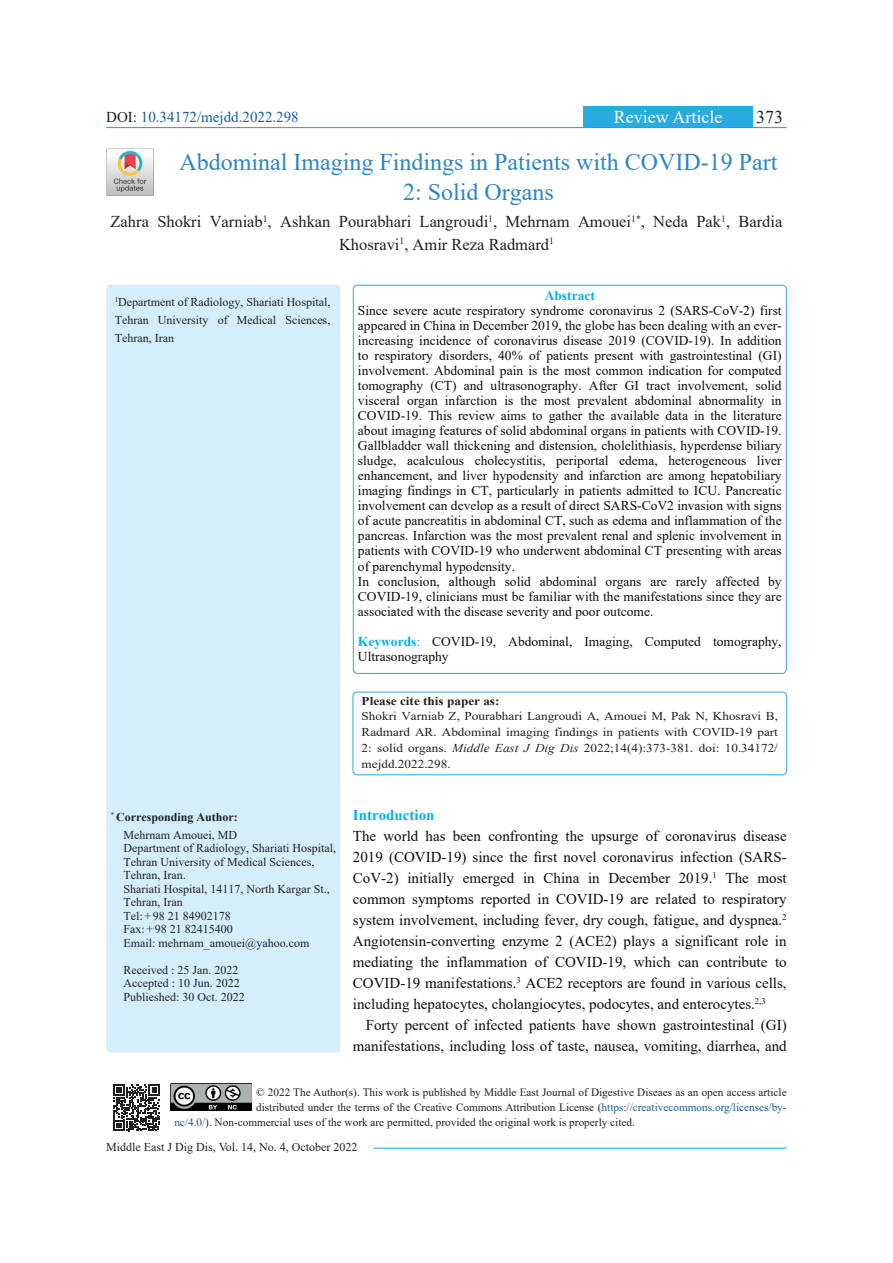
<style>
.page{position:relative;width:893px;height:1263px;background:#fff}
.page>*{position:absolute;margin:0;border:0;box-sizing:border-box;transform-origin:0 0}
.t1{font:24px/30px "Times New Roman";color:#2b85c6;text-align:center}
.t2{font:18px "Times New Roman";color:#fff}
.t3{font:18px "Times New Roman";color:#231f20}
.t4{font:16.5px/22.5px "Times New Roman";color:#231f20;text-align:center}
.t5{font:15px/21px "Times New Roman";color:#0d0d0d;text-align:justify}
.t6{font:15px "Times New Roman";color:#175d9e}
.t7{font:700 15px "Times New Roman";color:#00b0f0}
.t8{font:13.5px/15px "Times New Roman";color:#0d0d0d;text-align:justify}
.t9{font:700 13.5px "Times New Roman";color:#00aeef}
.t10{font:12px/13.5px "Times New Roman";color:#231f20}
.t11{font:12px/15.8px "Times New Roman";color:#231f20;text-align:justify;scale:1.1 1}
.t12{font:700 12px "Times New Roman";color:#231f20;scale:1.1 1}
.t13{font:700 12px "Times New Roman";color:#231f20}
.t14{font:11.25px "Times New Roman";color:#231f20}
.s1{color:#231f20}
.s2{font-weight:700;color:#00aeef}
.s3{color:#00aeef}
.s4{font-style:italic}
.s5{color:#175d9e}
</style>
<div class="page">
<hr style="left:373px;top:1148px;width:414px;height:1px;background:#00aeef">
<img style="left:170px;top:1083px;width:82px;height:28px">
<div style="left:584px;top:106px;width:169px;height:22px;background:#29abe2"></div>
<img style="left:106px;top:149px;width:47px;height:46px">
<svg style="left:113px;top:1084px;width:47px;height:47px"></svg>
<div style="left:106px;top:284px;width:234px;height:768px;background:#d4effb;border-radius:4px"></div>
<div style="left:353px;top:692px;width:434px;height:83px;border:1px solid #29abe2;border-radius:4px"></div>
<hr style="left:106px;top:127px;width:681px;height:1px;background:#00aeef">
<p class="t6" style="left:106px;top:107px;width:194px"><span class="s1">DOI:</span> 10.34172/mejdd.2022.298</p>
<p class="t2" style="left:614px;top:104px;width:110px">Review Article</p>
<p class="t1" style="left:179px;top:146px;width:600px">Abdominal Imaging Findings in Patients with COVID-19 Part<br>2: Solid Organs</p>
<p class="t4" style="left:111px;top:210px;width:673px">Zahra Shokri Varniab<sup>1</sup>, Ashkan Pourabhari Langroudi<sup>1</sup>, Mehrnam Amouei<sup>1*</sup>, Neda Pak<sup>1</sup>, Bardia<br>Khosravi<sup>1</sup>, Amir Reza Radmard<sup>1</sup></p>
<h2 class="t3" style="left:756px;top:104px;width:29px">373</h2>
<p class="t10" style="left:115px;top:293px;width:217px;line-height:18px;text-align:justify"><sup>1</sup>Department of Radiology, Shariati Hospital, Tehran University of Medical Sciences, Tehran, Iran</p>
<p class="t13" style="left:111px;top:808px;width:128px"><sup>*</sup> Corresponding Author:</p>
<p class="t10" style="left:124px;top:827px;width:115px">Mehrnam Amouei, MD</p>
<p class="t10" style="left:124px;top:841px;width:214px">Department of Radiology, Shariati Hospital,<br>Tehran University of Medical Sciences,<br>Tehran, Iran.</p>
<p class="t10" style="left:124px;top:881px;width:208px">Shariati Hospital, 14117, North Kargar St.,<br>Tehran, Iran</p>
<p class="t10" style="left:124px;top:908px;width:109px">Tel:+98 21 84902178</p>
<p class="t10" style="left:124px;top:922px;width:111px">Fax:+98 21 82415400</p>
<p class="t10" style="left:124px;top:935px;width:187px">Email: mehrnam_amouei@yahoo.com</p>
<p class="t10" style="left:124px;top:962px;width:116px">Received : 25 Jan. 2022</p>
<p class="t10" style="left:124px;top:976px;width:118px">Accepted : 10 Jun. 2022</p>
<p class="t10" style="left:124px;top:989px;width:123px">Publieshed: 30 Oct. 2022</p>
<p class="t9" style="left:545px;top:286px;width:52px">Abstract</p>
<p class="t8" style="left:358px;top:303px;width:425px">Since severe acute respiratory syndrome coronavirus 2 (SARS-CoV-2) first appeared in China in December 2019, the globe has been dealing with an ever&shy;increasing incidence of coronavirus disease 2019 (COVID-19). In addition to respiratory disorders, 40% of patients present with gastrointestinal (GI) involvement. Abdominal pain is the most common indication for computed tomography (CT) and ultrasonography. After GI tract involvement, solid visceral organ infarction is the most prevalent abdominal abnormality in COVID-19. This review aims to gather the available data in the literature about imaging features of solid abdominal organs in patients with COVID-19.<br>Gallbladder wall thickening and distension, cholelithiasis, hyperdense biliary sludge, acalculous cholecystitis, periportal edema, heterogeneous liver enhancement, and liver hypodensity and infarction are among hepatobiliary imaging findings in CT, particularly in patients admitted to ICU. Pancreatic involvement can develop as a result of direct SARS-CoV2 invasion with signs of acute pancreatitis in abdominal CT, such as edema and inflammation of the pancreas. Infarction was the most prevalent renal and splenic involvement in patients with COVID-19 who underwent abdominal CT presenting with areas of parenchymal hypodensity.</p>
<p class="t8" style="left:358px;top:573px;width:425px">In conclusion, although solid abdominal organs are rarely affected by COVID-19, clinicians must be familiar with the manifestations since they are associated with the disease severity and poor outcome.</p>
<p class="t8" style="left:358px;top:633px;width:425px"><span class="s2">Keywords</span><span class="s3">:</span> COVID-19, Abdominal, Imaging, Computed tomography,<br>Ultrasonography</p>
<p class="t12" style="left:362px;top:692px;width:127px">Please cite this paper as:</p>
<p class="t11" style="left:362px;top:708px;width:380px">Shokri Varniab Z, Pourabhari Langroudi A, Amouei M, Pak N, Khosravi B, Radmard AR. Abdominal imaging findings in patients with COVID-19 part 2: solid organs. <span class="s4">Middle East J Dig Dis</span> 2022;14(4):373-381. doi: 10.34172/ mejdd.2022.298.</p>
<p class="t7" style="left:353px;top:804px;width:83px">Introduction</p>
<p class="t5" style="left:353px;top:825px;width:435px">The world has been confronting the upsurge of coronavirus disease 2019 (COVID-19) since the first novel coronavirus infection (SARS-CoV-2) initially emerged in China in December 2019.<sup>1</sup> The most common symptoms reported in COVID-19 are related to respiratory system involvement, including fever, dry cough, fatigue, and dyspnea.<sup>2<br></sup>Angiotensin-converting enzyme 2 (ACE2) plays a significant role in mediating the inflammation of COVID-19, which can contribute to COVID-19 manifestations.<sup>3</sup> ACE2 receptors are found in various cells, including hepatocytes, cholangiocytes, podocytes, and enterocytes.<sup>2,3</sup></p>
<p class="t5" style="left:353px;top:1014px;width:435px;text-align:right">Forty percent of infected patients have shown gastrointestinal (GI) manifestations, including loss of taste, nausea, vomiting, diarrhea, and</p>
<p class="t14" style="left:256px;top:1085px;width:532px">© 2022 The Author(s). This work is published by Middle East Journal of Digestive Diseaes as an open access article</p>
<p class="t14" style="left:256px;top:1100px;width:532px">distributed under the terms of the Creative Commons Attribution License (<span class="s5">https://creativecommons.org/licenses/by-</span></p>
<p class="t14" style="left:174px;top:1115px;width:462px"><span class="s5">nc/4.0/</span>). Non-commercial uses of the work are permitted, provided the original work is properly cited.</p>
<p class="t10" style="left:106px;top:1140px;width:253px">Middle East J Dig Dis, Vol. 14, No. 4, October 2022</p>
</div>
